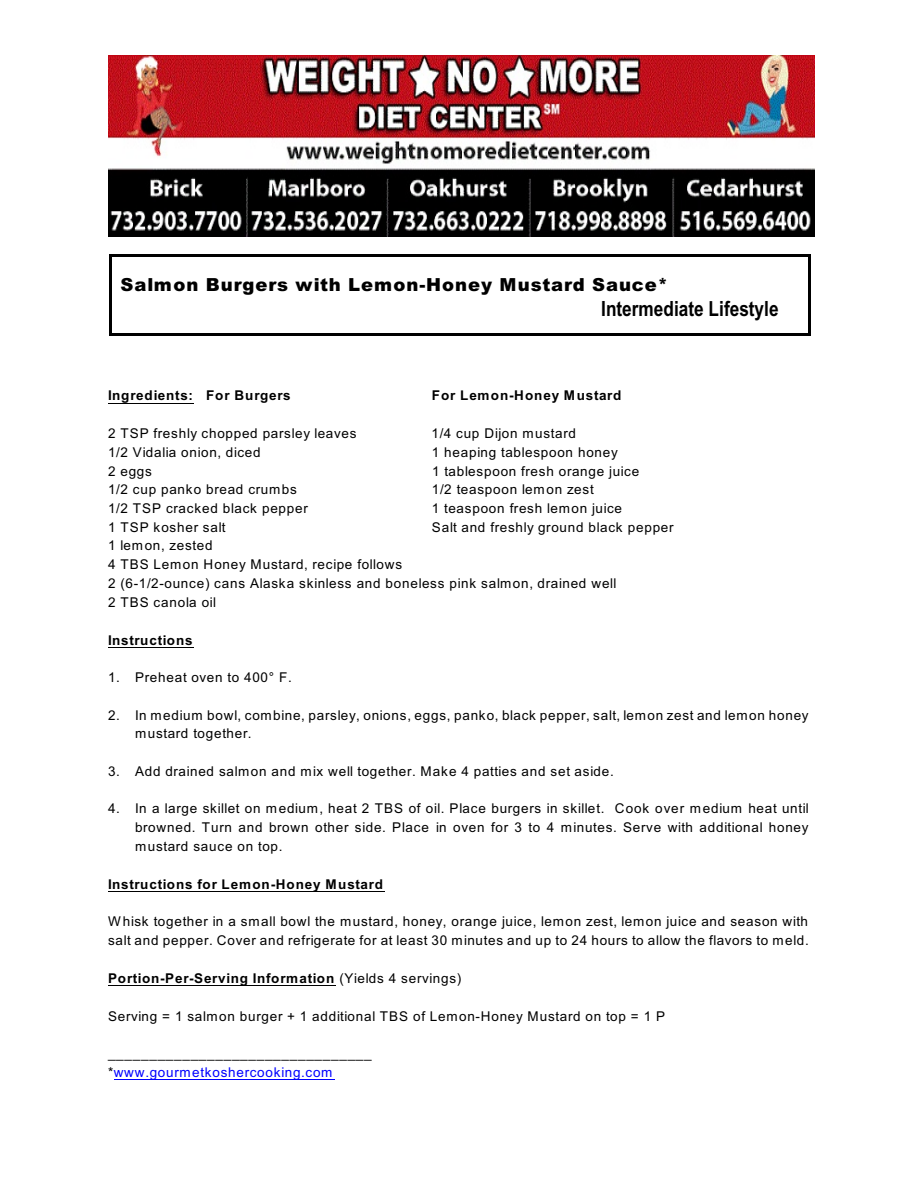
<style>
.page{position:relative;width:918px;height:1188px;background:#fff}
.page>*{position:absolute;margin:0;border:0;box-sizing:border-box;transform-origin:0 0}
.t1{font:700 21px "Arial Narrow";color:#000}
.t2{font:900 18px "Arial";letter-spacing:.055em;color:#000}
.t3{font:13.5px/18.8px "Arial";letter-spacing:.055em;color:#000}
.t4{font:700 13.5px "Arial";letter-spacing:.055em;color:#000}
.s1{font-weight:400}
.s2{color:#00f}
</style>
<div class="page">
<hr style="left:109px;top:255px;width:2px;height:81px;background:#000">
<hr style="left:808px;top:255px;width:3px;height:81px;background:#000">
<hr style="left:109px;top:255px;width:701px;height:2px;background:#000">
<hr style="left:109px;top:334px;width:701px;height:2px;background:#000">
<hr style="left:108px;top:403px;width:86px;height:1px;background:#000">
<hr style="left:108px;top:647px;width:86px;height:1px;background:#000">
<hr style="left:108px;top:891px;width:276px;height:1px;background:#000">
<hr style="left:108px;top:985px;width:228px;height:1px;background:#000">
<hr style="left:114px;top:1079px;width:220px;height:1px;background:#00f">
<img style="left:109px;top:55px;width:705px;height:182px">
<h2 class="t2" style="left:121px;top:278px;width:549px">Salmon Burgers with Lemon-Honey Mustard Sauce*</h2>
<h1 class="t1" style="left:601px;top:301px;width:179px">Intermediate Lifestyle</h1>
<p class="t4" style="left:108px;top:390px;width:184px">Ingredients: For Burgers</p>
<p class="t4" style="left:432px;top:390px;width:191px">For Lemon-Honey Mustard</p>
<p class="t3" style="left:108px;top:425px;width:250px">2 TSP freshly chopped parsley leaves</p>
<p class="t3" style="left:431px;top:425px;width:146px">1/4 cup Dijon mustard</p>
<p class="t3" style="left:108px;top:444px;width:154px">1/2 Vidalia onion, diced</p>
<p class="t3" style="left:432px;top:444px;width:188px">1 heaping tablespoon honey</p>
<p class="t3" style="left:108px;top:463px;width:46px">2 eggs</p>
<p class="t3" style="left:432px;top:463px;width:209px">1 tablespoon fresh orange juice</p>
<p class="t3" style="left:108px;top:481px;width:190px">1/2 cup panko bread crumbs</p>
<p class="t3" style="left:432px;top:481px;width:163px">1/2 teaspoon lemon zest</p>
<p class="t3" style="left:108px;top:500px;width:201px">1/2 TSP cracked black pepper</p>
<p class="t3" style="left:432px;top:500px;width:192px">1 teaspoon fresh lemon juice</p>
<p class="t3" style="left:108px;top:519px;width:119px">1 TSP kosher salt</p>
<p class="t3" style="left:432px;top:519px;width:243px">Salt and freshly ground black pepper</p>
<p class="t3" style="left:108px;top:538px;width:510px">1 lemon, zested<br>4 TBS Lemon Honey Mustard, recipe follows<br>2 (6-1/2-ounce) cans Alaska skinless and boneless pink salmon, drained well 2 TBS canola oil</p>
<p class="t4" style="left:108px;top:635px;width:86px">Instructions</p>
<p class="t3" style="left:108px;top:669px;width:185px">1. Preheat oven to 400° F.</p>
<p class="t3" style="left:135px;top:707px;width:675px;text-indent:-27px">2. In medium bowl, combine, parsley, onions, eggs, panko, black pepper, salt, lemon zest and lemon honey mustard together.</p>
<p class="t3" style="left:108px;top:763px;width:507px">3. Add drained salmon and mix well together. Make 4 patties and set aside.</p>
<p class="t3" style="left:135px;top:800px;width:675px;text-align:justify;text-indent:-27px">4. In a large skillet on medium, heat 2 TBS of oil. Place burgers in skillet. Cook over medium heat until browned. Turn and brown other side. Place in oven for 3 to 4 minutes. Serve with additional honey mustard sauce on top.</p>
<p class="t4" style="left:108px;top:879px;width:276px">Instructions for Lemon-Honey Mustard</p>
<p class="t3" style="left:108px;top:914px;width:702px">Whisk together in a small bowl the mustard, honey, orange juice, lemon zest, lemon juice and season with salt and pepper. Cover and refrigerate for at least 30 minutes and up to 24 hours to allow the flavors to meld.</p>
<p class="t4" style="left:108px;top:973px;width:355px">Portion-Per-Serving Information <span class="s1">(Yields 4 servings)</span></p>
<p class="t3" style="left:108px;top:1008px;width:559px">Serving = 1 salmon burger + 1 additional TBS of Lemon-Honey Mustard on top = 1 P</p>
<p class="t3" style="left:108px;top:1045px;width:265px">________________________________ *<span class="s2">www.gourmetkoshercooking.com</span></p>
</div>
